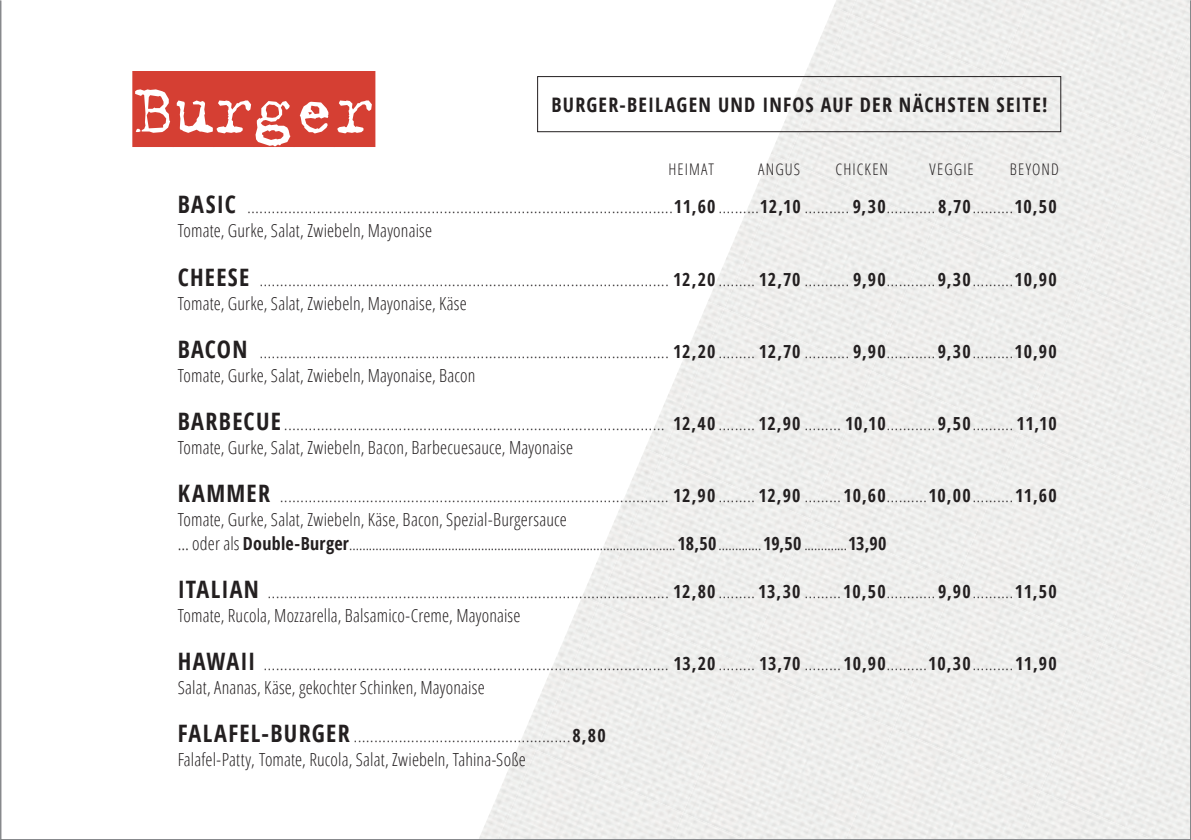
<style>
.page{position:relative;width:1191px;height:840px;background:#fff}
.page>*{position:absolute;margin:0;border:0;box-sizing:border-box;transform-origin:0 0}
.t1{font:76px "Trixie Cameo";letter-spacing:-.02em;color:#d53f33}
.Bezeichnung_Burger{font:700 condensed 20px "Open Sans";letter-spacing:.06em;color:#231f20}
.Beschreibung{font:300 condensed 18px "Open Sans";letter-spacing:.005em;color:#231f20}
.Bezeichnung_Burger-2{font:300 condensed 16px "Open Sans";letter-spacing:.065em;color:#231f20}
.Beschreibung-2{font:300 condensed 16px "Open Sans";color:#231f20}
.s1{font-weight:700;font-size:24px}
.s2{font-weight:700;font-size:18px}
.s3{font-size:18px}
</style>
<div class="page">
<img style="left:1040px;top:790px;width:144px;height:47px">
<img style="left:1018px;top:433px;width:147px;height:210px">
<img style="left:956px;top:580px;width:147px;height:210px">
<img style="left:893px;top:727px;width:147px;height:110px">
<div style="left:997px;top:76px;width:147px;height:210px;background:#eeeeed"></div>
<img style="left:934px;top:223px;width:147px;height:210px">
<img style="left:871px;top:370px;width:147px;height:210px">
<img style="left:808px;top:518px;width:148px;height:209px">
<img style="left:746px;top:665px;width:147px;height:172px">
<img style="left:683px;top:812px;width:136px;height:25px">
<div style="left:865px;top:2px;width:170px;height:74px;background:#eeeeec"></div>
<img style="left:850px;top:14px;width:147px;height:209px">
<img style="left:787px;top:161px;width:147px;height:209px">
<img style="left:724px;top:308px;width:147px;height:210px">
<img style="left:661px;top:455px;width:147px;height:210px">
<img style="left:599px;top:602px;width:147px;height:210px">
<img style="left:536px;top:749px;width:147px;height:88px">
<div style="left:537px;top:76px;width:524px;height:56px;border:1px solid #231f20"></div>
<p class="t1" style="left:132px;top:68px;width:244px">BURGER</p>
<p class="Bezeichnung_Burger" style="left:551px;top:90px;width:497px">BURGER-BEILAGEN UND INFOS AUF DER NÄCHSTEN SEITE!</p>
<p class="Bezeichnung_Burger-2" style="left:668px;top:159px;width:47px">HEIMAT</p>
<p class="Bezeichnung_Burger-2" style="left:758px;top:159px;width:43px">ANGUS</p>
<p class="Bezeichnung_Burger-2" style="left:835px;top:159px;width:54px">CHICKEN</p>
<p class="Bezeichnung_Burger-2" style="left:929px;top:159px;width:46px">VEGGIE</p>
<p class="Bezeichnung_Burger-2" style="left:1009px;top:159px;width:51px">BEYOND</p>
<p class="Bezeichnung_Burger-2" style="left:178px;top:197px;width:880px"><span class="s1">BASIC</span> ........................................................................................................<span class="s2">11,60</span> ..........<span class="s2">12,10</span> ........... <span class="s2">9,30</span>............ <span class="s2">8,70</span>..........<span class="s2">10,50</span></p>
<p class="Beschreibung" style="left:178px;top:218px;width:256px">Tomate, Gurke, Salat, Zwiebeln, Mayonaise</p>
<p class="Bezeichnung_Burger-2" style="left:178px;top:269px;width:880px"><span class="s1">CHEESE</span> .................................................................................................... <span class="s2">12,20</span> ......... <span class="s2">12,70</span> ........... <span class="s2">9,90</span>............ <span class="s2">9,30</span>..........<span class="s2">10,90</span></p>
<p class="Beschreibung" style="left:178px;top:290px;width:291px">Tomate, Gurke, Salat, Zwiebeln, Mayonaise, Käse</p>
<p class="Bezeichnung_Burger-2" style="left:178px;top:341px;width:880px"><span class="s1">BACON</span> .................................................................................................... <span class="s2">12,20</span> ......... <span class="s2">12,70</span> ........... <span class="s2">9,90</span>............ <span class="s2">9,30</span>..........<span class="s2">10,90</span></p>
<p class="Beschreibung" style="left:178px;top:362px;width:299px">Tomate, Gurke, Salat, Zwiebeln, Mayonaise, Bacon</p>
<p class="Bezeichnung_Burger-2" style="left:178px;top:413px;width:880px"><span class="s1">BARBECUE</span> ............................................................................................. <span class="s2">12,40</span> ......... <span class="s2">12,90</span> ......... <span class="s2">10,10</span>............ <span class="s2">9,50</span>.......... <span class="s2">11,10</span></p>
<p class="Beschreibung" style="left:178px;top:434px;width:397px">Tomate, Gurke, Salat, Zwiebeln, Bacon, Barbecuesauce, Mayonaise</p>
<p class="Bezeichnung_Burger-2" style="left:178px;top:485px;width:880px"><span class="s1">KAMMER</span> ............................................................................................... <span class="s2">12,90</span> ......... <span class="s2">12,90</span> ......... <span class="s2">10,60</span>..........<span class="s2">10,00</span>..........<span class="s2">11,60</span></p>
<p class="Beschreibung" style="left:178px;top:506px;width:391px">Tomate, Gurke, Salat, Zwiebeln, Käse, Bacon, Spezial-Burgersauce</p>
<p class="Beschreibung-2" style="left:178px;top:533px;width:710px"><span class="s3">… oder als</span> <span class="s2">Double-Burger</span>...................................................................................................<span class="s2">18,50</span> .............<span class="s2">19,50</span> .............<span class="s2">13,90</span></p>
<p class="Bezeichnung_Burger-2" style="left:178px;top:581px;width:880px"><span class="s1">ITALIAN</span> .................................................................................................. <span class="s2">12,80</span> ......... <span class="s2">13,30</span> .........<span class="s2">10,50</span>............ <span class="s2">9,90</span>..........<span class="s2">11,50</span></p>
<p class="Beschreibung" style="left:178px;top:602px;width:344px">Tomate, Rucola, Mozzarella, Balsamico-Creme, Mayonaise</p>
<p class="Bezeichnung_Burger-2" style="left:178px;top:653px;width:880px"><span class="s1">HAWAII</span> ................................................................................................... <span class="s2">13,20</span> ......... <span class="s2">13,70</span> ......... <span class="s2">10,90</span>..........<span class="s2">10,30</span>..........<span class="s2">11,90</span></p>
<p class="Beschreibung" style="left:178px;top:674px;width:308px">Salat, Ananas, Käse, gekochter Schinken, Mayonaise</p>
<p class="Bezeichnung_Burger-2" style="left:178px;top:725px;width:430px"><span class="s1">FALAFEL-BURGER</span> .....................................................<span class="s2">8,80</span></p>
<p class="Beschreibung" style="left:178px;top:746px;width:350px">Falafel-Patty, Tomate, Rucola, Salat, Zwiebeln, Tahina-Soße</p>
</div>
